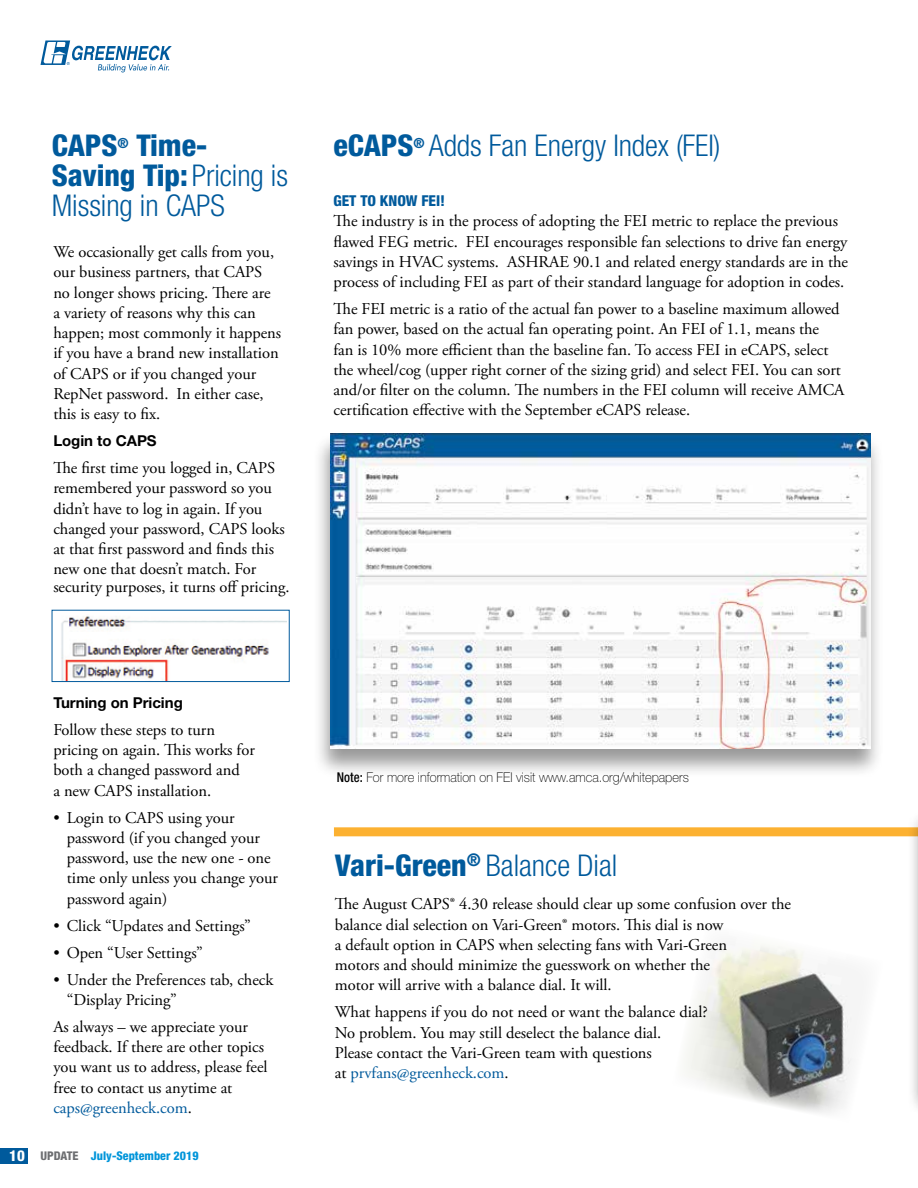
<style>
.page{position:relative;width:918px;height:1188px;background:#fff}
.page>*{position:absolute;margin:0;border:0;box-sizing:border-box;transform-origin:0 0}
.t1{font:300 condensed 30px/30px "Helvetica Neue LT Std";letter-spacing:-.005em;color:#005a9c}
.t2{font:16.5px/20.2px "Adobe Garamond Pro";letter-spacing:-.005em;color:#000}
.t3{font:700 15px "Helvetica Neue LT Std";letter-spacing:-.005em;color:#000}
.t4{font:800 condensed 15px "Helvetica Neue LT Std";color:#005a9c}
.t5{font:100 13.5px "Helvetica Neue LT Std";color:#000;scale:.95 1}
.t6{font:800 condensed 12px "Helvetica Neue LT Std";color:#0095da}
.s1{font-weight:800}
.s2{color:#005a9c}
.s3{font-size:15px;color:#fff}
.s4{color:#6d6e71}
.s5{font-weight:500;font-stretch:condensed}
</style>
<div class="page">
<svg style="left:40px;top:41px;width:132px;height:31px"></svg>
<div style="left:0;top:1148px;width:28px;height:15px;background:#005a9c"></div>
<div style="left:334px;top:827px;width:584px;height:9px;background:#fcb131"></div>
<img style="left:685px;top:943px;width:167px;height:170px">
<img style="left:61px;top:616px;width:225px;height:64px">
<div style="left:52px;top:610px;width:237px;height:72px;border:1px solid #005a9c"></div>
<div style="left:313px;top:433px;width:570px;height:346px;background:#000;opacity:.4"></div>
<img style="left:330px;top:434px;width:540px;height:314px">
<div style="left:907px;top:662px;width:11px;height:456px;background:#000;opacity:.5"></div>
<h1 class="t1" style="left:52px;top:131px;width:238px"><span class="s1">CAPS</span><sup>®</sup> <span class="s1">Time-<br>Saving Tip:</span> Pricing is<br>Missing in CAPS</h1>
<h1 class="t1" style="left:333px;top:131px;width:389px"><span class="s1">eCAPS</span><sup>®</sup> Adds Fan Energy Index (FEI)</h1>
<p class="t4" style="left:333px;top:192px;width:113px">GET TO KNOW FEI!</p>
<p class="t2" style="left:333px;top:212px;width:516px">The industry is in the process of adopting the FEI metric to replace the previous flawed FEG metric. FEI encourages responsible fan selections to drive fan energy savings in HVAC systems. ASHRAE 90.1 and related energy standards are in the process of including FEI as part of their standard language for adoption in codes.</p>
<p class="t2" style="left:333px;top:299px;width:512px">The FEI metric is a ratio of the actual fan power to a baseline maximum allowed fan power, based on the actual fan operating point. An FEI of 1.1, means the<br>fan is 10% more efficient than the baseline fan. To access FEI in eCAPS, select the wheel/cog (upper right corner of the sizing grid) and select FEI. You can sort and/or filter on the column. The numbers in the FEI column will receive AMCA certification effective with the September eCAPS release.</p>
<p class="t2" style="left:53px;top:242px;width:229px">We occasionally get calls from you, our business partners, that CAPS no longer shows pricing. There are a variety of reasons why this can happen; most commonly it happens if you have a brand new installation of CAPS or if you changed your<br>RepNet password. In either case, this is easy to fix.</p>
<p class="t3" style="left:53px;top:431px;width:105px">Login to CAPS</p>
<p class="t2" style="left:53px;top:458px;width:233px">The first time you logged in, CAPS remembered your password so you didn’t have to log in again. If you changed your password, CAPS looks at that first password and finds this new one that doesn’t match. For</p>
<p class="t2" style="left:53px;top:578px;width:238px">security purposes, it turns off pricing.</p>
<p class="t3" style="left:53px;top:693px;width:131px">Turning on Pricing</p>
<p class="t2" style="left:53px;top:720px;width:203px">Follow these steps to turn pricing on again. This works for both a changed password and<br>a new CAPS installation.</p>
<p class="t2" style="left:67px;top:808px;width:213px;text-indent:-13px">• Login to CAPS using your password (if you changed your password, use the new one - one time only unless you change your password again)</p>
<p class="t2" style="left:53px;top:916px;width:199px">• Click “Updates and Settings”</p>
<p class="t2" style="left:53px;top:943px;width:151px">• Open “User Settings”</p>
<p class="t2" style="left:67px;top:970px;width:208px;text-indent:-13px">• Under the Preferences tab, check “Display Pricing”</p>
<p class="t2" style="left:53px;top:1017px;width:216px">As always – we appreciate your feedback. If there are other topics you want us to address, please feel free to contact us anytime at <span class="s2">caps@greenheck.com</span>.</p>
<p class="t6" style="left:9px;top:1149px;width:191px"><span class="s3">10</span> <span class="s4">UPDATE</span> July-September 2019</p>
<p class="t5" style="left:337px;top:769px;width:372px"><span class="s5">Note:</span> For more information on FEI visit www.amca.org/whitepapers</p>
<h1 class="t1" style="left:335px;top:850px;width:284px"><span class="s1">Vari-Green</span><sup>®</sup> Balance Dial</h1>
<p class="t2" style="left:335px;top:895px;width:458px">The August CAPS® 4.30 release should clear up some confusion over the balance dial selection on Vari-Green® motors. This dial is now<br>a default option in CAPS when selecting fans with Vari-Green<br>motors and should minimize the guesswork on whether the<br>motor will arrive with a balance dial. It will.</p>
<p class="t2" style="left:335px;top:1003px;width:375px">What happens if you do not need or want the balance dial?<br>No problem. You may still deselect the balance dial.<br>Please contact the Vari-Green team with questions<br>at <span class="s2">prvfans@greenheck.com</span>.</p>
</div>
